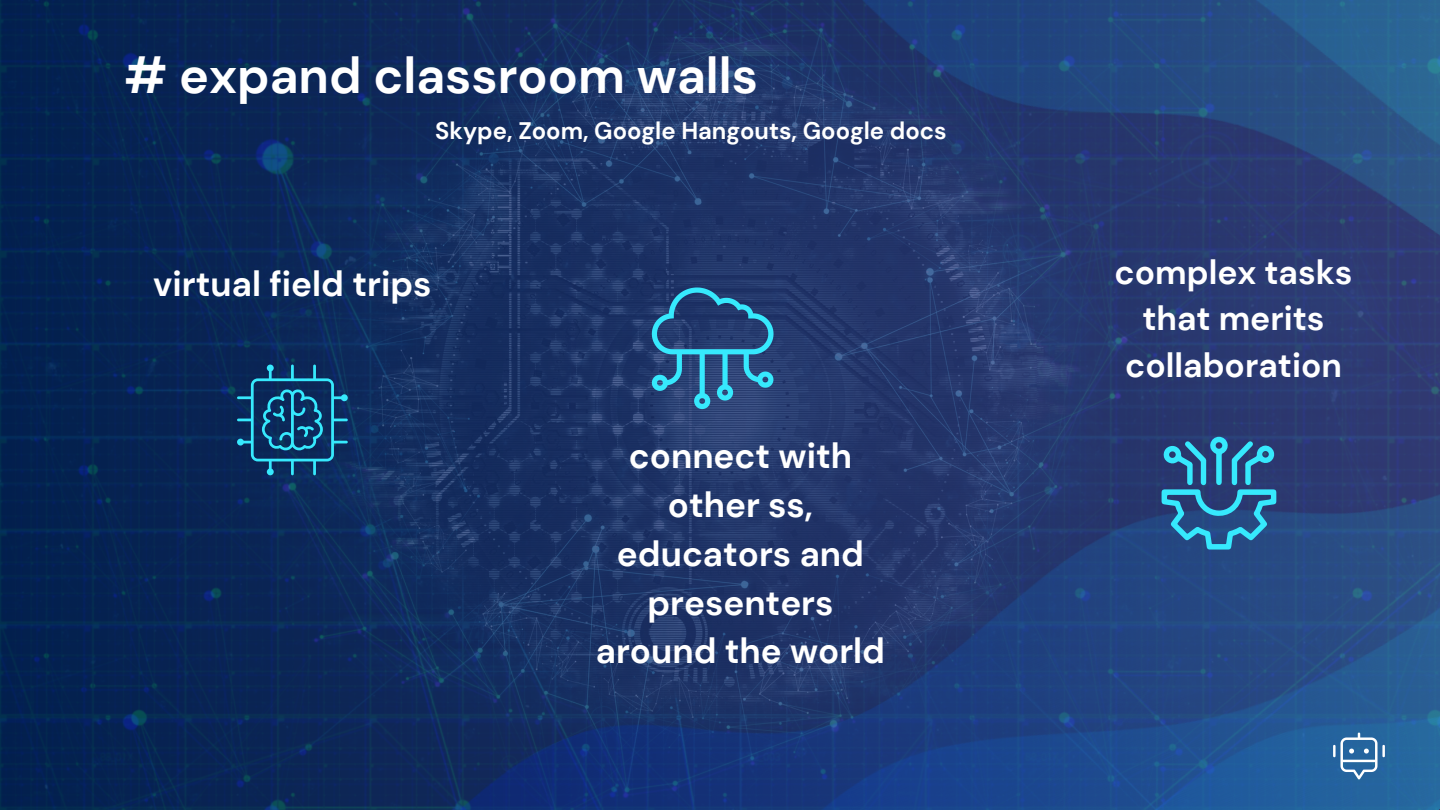
<style>
.page{position:relative;width:1440px;height:810px;background:#fff}
.page>*{position:absolute;margin:0;border:0;box-sizing:border-box;transform-origin:0 0}
.t1{font:700 50px "DM Sans";color:#fff}
.t2{font:700 35px/48.8px "DM Sans";color:#fff;text-align:center}
.t3{font:700 33.7px/46.9px "DM Sans";color:#fff;text-align:center}
.t4{font:700 23.9px "DM Sans";color:#fff}
</style>
<div class="page">
<img style="left:0;top:0;width:399px;height:810px">
<img style="left:399px;top:420px;width:1041px;height:390px">
<img style="left:268px;top:0;width:1172px;height:420px">
<svg style="left:1333px;top:733px;width:52px;height:46px"></svg>
<svg style="left:237px;top:365px;width:111px;height:110px;background:#134e79"></svg>
<svg style="left:652px;top:287px;width:122px;height:122px;background:#2a5f8c"></svg>
<svg style="left:1162px;top:437px;width:114px;height:113px;background:#2b6d9b"></svg>
<p class="t1" style="left:124px;top:43px;width:635px"># expand classroom walls</p>
<h2 class="t4" style="left:435px;top:115px;width:513px">Skype, Zoom, Google Hangouts, Google docs</h2>
<p class="t2" style="left:153px;top:260px;width:280px">virtual field trips</p>
<p class="t2" style="left:596px;top:432px;width:291px">connect with other ss, educators and presenters around the world</p>
<p class="t3" style="left:1115px;top:249px;width:240px">complex tasks that merits collaboration</p>
</div>
